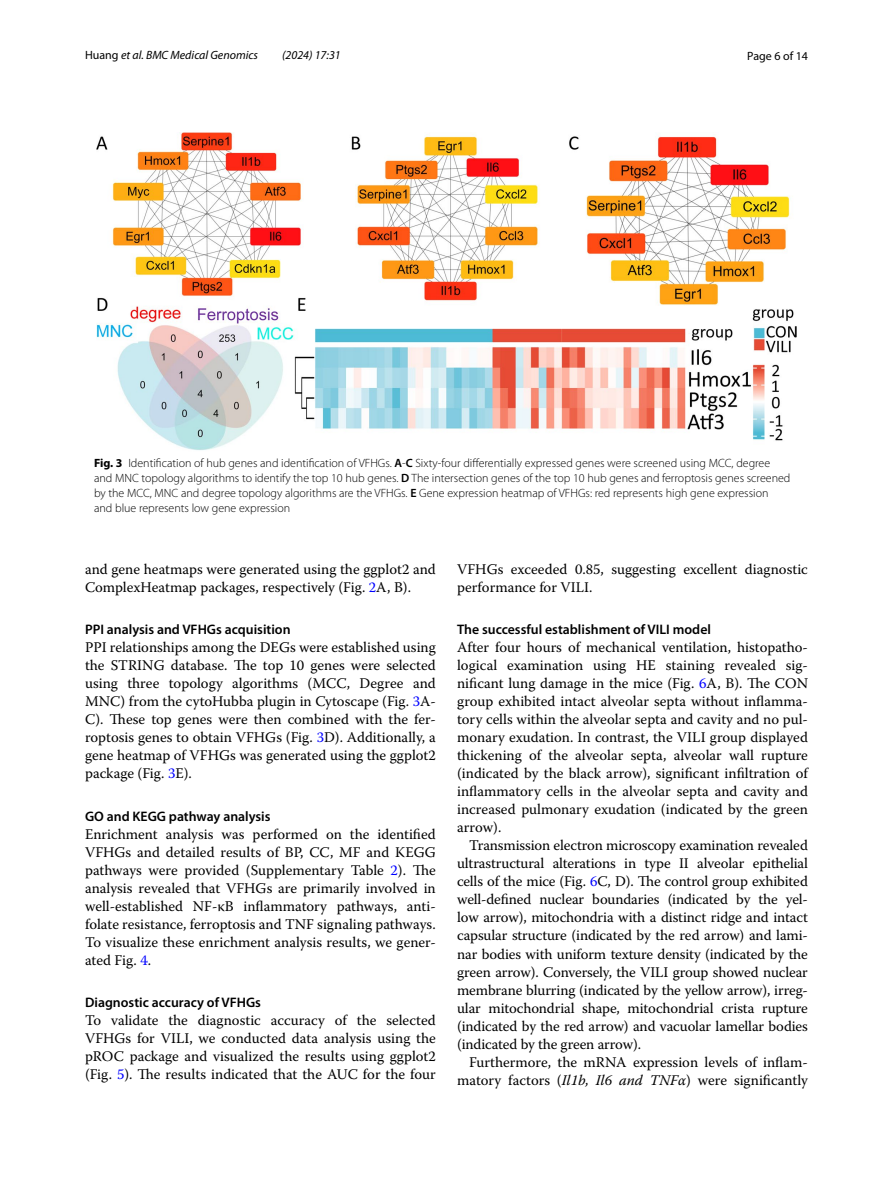
<style>
.page{position:relative;width:893px;height:1187px;background:#fff}
.page>*{position:absolute;margin:0;border:0;box-sizing:border-box;transform-origin:0 0}
.t1{font:14.7px/18px "Warnock Pro";color:#000;text-align:justify}
.t2{font:600 13.8px "Myriad Pro";color:#000}
.t3{font:300 12px/15px "Myriad Pro";color:#000}
.t4{font:italic 12px "Myriad Pro";color:#000}
.t5{font:12px "Myriad Pro";color:#000}
.s1{font-style:normal}
.s2{font-weight:700}
.s3{font-weight:600}
.s4{color:#00f}
.s5{font-style:italic}
</style>
<div class="page">
<img style="left:96px;top:133px;width:701px;height:317px">
<p class="t4" style="left:85px;top:48px;width:175px"><span class="s1">Huang</span> et al. BMC Medical Genomics</p>
<p class="t4" style="left:282px;top:48px;width:60px">(2024) 17:31</p>
<p class="t5" style="left:747px;top:48px;width:62px">Page 6 of 14</p>
<p class="t3" style="left:94px;top:455px;width:698px"><span class="s2">Fig. 3</span> Identification of hub genes and identification of VFHGs. <span class="s3">A</span>-<span class="s3">C</span> Sixty-four differentially expressed genes were screened using MCC, degree and MNC topology algorithms to identify the top 10 hub genes. <span class="s3">D</span> The intersection genes of the top 10 hub genes and ferroptosis genes screened by the MCC, MNC and degree topology algorithms are the VFHGs. <span class="s3">E</span> Gene expression heatmap of VFHGs: red represents high gene expression<br>and blue represents low gene expression</p>
<p class="t1" style="left:85px;top:560px;width:352px">and gene heatmaps were generated using the ggplot2 and<br>ComplexHeatmap packages, respectively (Fig. <span class="s4">2</span>A, B).</p>
<p class="t2" style="left:85px;top:621px;width:207px">PPI analysis and VFHGs acquisition</p>
<p class="t1" style="left:85px;top:638px;width:352px">PPI relationships among the DEGs were established using the STRING database. The top 10 genes were selected using three topology algorithms (MCC, Degree and MNC) from the cytoHubba plugin in Cytoscape (Fig. <span class="s4">3</span>A-C). These top genes were then combined with the fer&shy;roptosis genes to obtain VFHGs (Fig. <span class="s4">3</span>D). Additionally, a gene heatmap of VFHGs was generated using the ggplot2 package (Fig. <span class="s4">3</span>E).</p>
<p class="t2" style="left:85px;top:807px;width:187px">GO and KEGG pathway analysis</p>
<p class="t1" style="left:85px;top:824px;width:352px">Enrichment analysis was performed on the identified VFHGs and detailed results of BP, CC, MF and KEGG pathways were provided (Supplementary Table <span class="s4">2</span>). The analysis revealed that VFHGs are primarily involved in well-established NF-κB inflammatory pathways, anti&shy;folate resistance, ferroptosis and TNF signaling pathways.<br>To visualize these enrichment analysis results, we gener&shy;ated Fig. <span class="s4">4</span>.</p>
<p class="t2" style="left:85px;top:993px;width:177px">Diagnostic accuracy of VFHGs</p>
<p class="t1" style="left:85px;top:1010px;width:352px">To validate the diagnostic accuracy of the selected VFHGs for VILI, we conducted data analysis using the pROC package and visualized the results using ggplot2 (Fig. <span class="s4">5</span>). The results indicated that the AUC for the four</p>
<p class="t1" style="left:457px;top:560px;width:352px">VFHGs exceeded 0.85, suggesting excellent diagnostic performance for VILI.</p>
<p class="t2" style="left:457px;top:621px;width:255px">The successful establishment of VILI model</p>
<p class="t1" style="left:457px;top:638px;width:352px">After four hours of mechanical ventilation, histopatho&shy;logical examination using HE staining revealed sig&shy;nificant lung damage in the mice (Fig. <span class="s4">6</span>A, B). The CON group exhibited intact alveolar septa without inflamma&shy;tory cells within the alveolar septa and cavity and no pul&shy;monary exudation. In contrast, the VILI group displayed thickening of the alveolar septa, alveolar wall rupture (indicated by the black arrow), significant infiltration of inflammatory cells in the alveolar septa and cavity and increased pulmonary exudation (indicated by the green arrow).</p>
<p class="t1" style="left:457px;top:836px;width:352px;text-indent:12px">Transmission electron microscopy examination revealed ultrastructural alterations in type II alveolar epithelial cells of the mice (Fig. <span class="s4">6</span>C, D). The control group exhibited well-defined nuclear boundaries (indicated by the yel&shy;low arrow), mitochondria with a distinct ridge and intact capsular structure (indicated by the red arrow) and lami&shy;nar bodies with uniform texture density (indicated by the green arrow). Conversely, the VILI group showed nuclear membrane blurring (indicated by the yellow arrow), irreg&shy;ular mitochondrial shape, mitochondrial crista rupture (indicated by the red arrow) and vacuolar lamellar bodies (indicated by the green arrow).</p>
<p class="t1" style="left:457px;top:1052px;width:352px;text-align:right">Furthermore, the mRNA expression levels of inflam&shy;matory factors (<span class="s5">Il1b, Il6 and TNFα</span>) were significantly</p>
</div>
